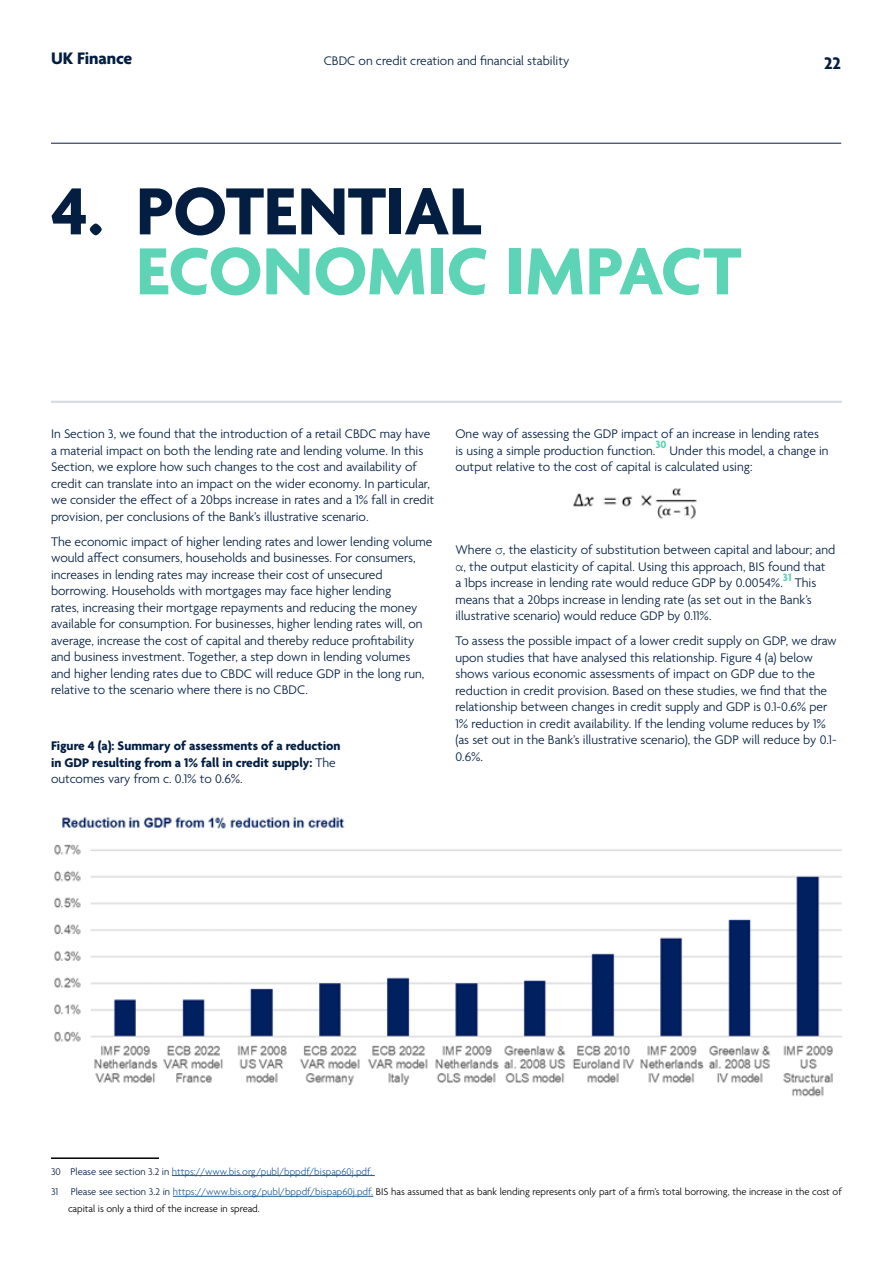
<style>
.page{position:relative;width:893px;height:1263px;background:#fff}
.page>*{position:absolute;margin:0;border:0;box-sizing:border-box;transform-origin:0 0}
.t1{font:700 72px "Agenda";color:#5cd4b5}
.t2{font:700 72px "Agenda";letter-spacing:-.01em;color:#041e42}
.t3{font:700 18px "Agenda";letter-spacing:-.005em;color:#041e42}
.t4{font:300 13.5px/16.5px "Agenda";color:#041e42}
.t5{font:700 13.5px/16.5px "Agenda";color:#041e42}
.t6{font:700 11.4px "Agenda";color:#5cd4b5}
.t7{font:300 10.5px/20.7px "Agenda";color:#000}
.s1{font-weight:300}
.s2{font-family:"Courier New";font-weight:400}
.s3{color:#041e42}
.s4{color:#215f9f}
</style>
<div class="page">
<hr style="left:51px;top:143px;width:790px;height:1px;background:#041e42">
<hr style="left:51px;top:401px;width:791px;height:2px;background:#d9dde3">
<hr style="left:51px;top:1157px;width:108px;height:2px;background:#000">
<hr style="left:172px;top:1175px;width:203px;height:1px;background:#215f9f">
<hr style="left:173px;top:1196px;width:200px;height:1px;background:#215f9f">
<img style="left:573px;top:488px;width:124px;height:32px">
<img style="left:54px;top:817px;width:788px;height:280px">
<h2 class="t3" style="left:51px;top:49px;width:83px">UK Finance</h2>
<p class="t4" style="left:324px;top:54px;width:247px">CBDC on credit creation and financial stability</p>
<h2 class="t3" style="left:824px;top:53px;width:18px">22</h2>
<h1 class="t2" style="left:51px;top:173px;width:432px">4. POTENTIAL</h1>
<h1 class="t1" style="left:136px;top:233px;width:607px">ECONOMIC IMPACT</h1>
<p class="t4" style="left:51px;top:427px;width:385px">In Section 3, we found that the introduction of a retail CBDC may have a material impact on both the lending rate and lending volume. In this Section, we explore how such changes to the cost and availability of credit can translate into an impact on the wider economy. In particular, we consider the effect of a 20bps increase in rates and a 1% fall in credit provision, per conclusions of the Bank’s illustrative scenario.</p>
<p class="t4" style="left:51px;top:534px;width:383px">The economic impact of higher lending rates and lower lending volume would affect consumers, households and businesses. For consumers, increases in lending rates may increase their cost of unsecured borrowing. Households with mortgages may face higher lending<br>rates, increasing their mortgage repayments and reducing the money available for consumption. For businesses, higher lending rates will, on average, increase the cost of capital and thereby reduce profitability and business investment. Together, a step down in lending volumes and higher lending rates due to CBDC will reduce GDP in the long run, relative to the scenario where there is no CBDC.</p>
<p class="t5" style="left:51px;top:739px;width:291px">Figure 4 (a): Summary of assessments of a reduction in GDP resulting from a 1% fall in credit supply: <span class="s1">The outcomes vary from c. 0.1% to 0.6%.</span></p>
<p class="t4" style="left:455px;top:427px;width:365px">One way of assessing the GDP impact of an increase in lending rates is using a simple production function.</p>
<p class="t6" style="left:655px;top:439px;width:13px">30</p>
<p class="t4" style="left:455px;top:443px;width:375px;text-indent:214px">Under this model, a change in output relative to the cost of capital is calculated using:</p>
<p class="t4" style="left:455px;top:543px;width:381px">Where <span class="s2">σ</span>, the elasticity of substitution between capital and labour; and <span class="s2">α</span>, the output elasticity of capital. Using this approach, BIS found that<br>a 1bps increase in lending rate would reduce GDP by 0.0054%.</p>
<p class="t6" style="left:783px;top:571px;width:10px">31</p>
<p class="t4" style="left:455px;top:576px;width:362px;text-indent:339px">This means that a 20bps increase in lending rate (as set out in the Bank’s illustrative scenario) would reduce GDP by 0.11%.</p>
<p class="t4" style="left:455px;top:634px;width:383px">To assess the possible impact of a lower credit supply on GDP, we draw upon studies that have analysed this relationship. Figure 4 (a) below shows various economic assessments of impact on GDP due to the reduction in credit provision. Based on these studies, we find that the relationship between changes in credit supply and GDP is 0.1-0.6% per 1% reduction in credit availability. If the lending volume reduces by 1% (as set out in the Bank’s illustrative scenario), the GDP will reduce by 0.1- 0.6%.</p>
<p class="t7" style="left:51px;top:1162px;width:792px"><span class="s3">30 Please see section 3.2 in</span> <span class="s4">https://www.bis.org/publ/bppdf/bispap60j.pdf.<br></span><span class="s3">31 Please see section 3.2 in</span> <span class="s4">https://www.bis.org/publ/bppdf/bispap60j.pdf.</span> BIS has assumed that as bank lending represents only part of a firm’s total borrowing, the increase in the cost of</p>
<p class="t7" style="left:68px;top:1199px;width:193px">capital is only a third of the increase in spread.</p>
</div>
